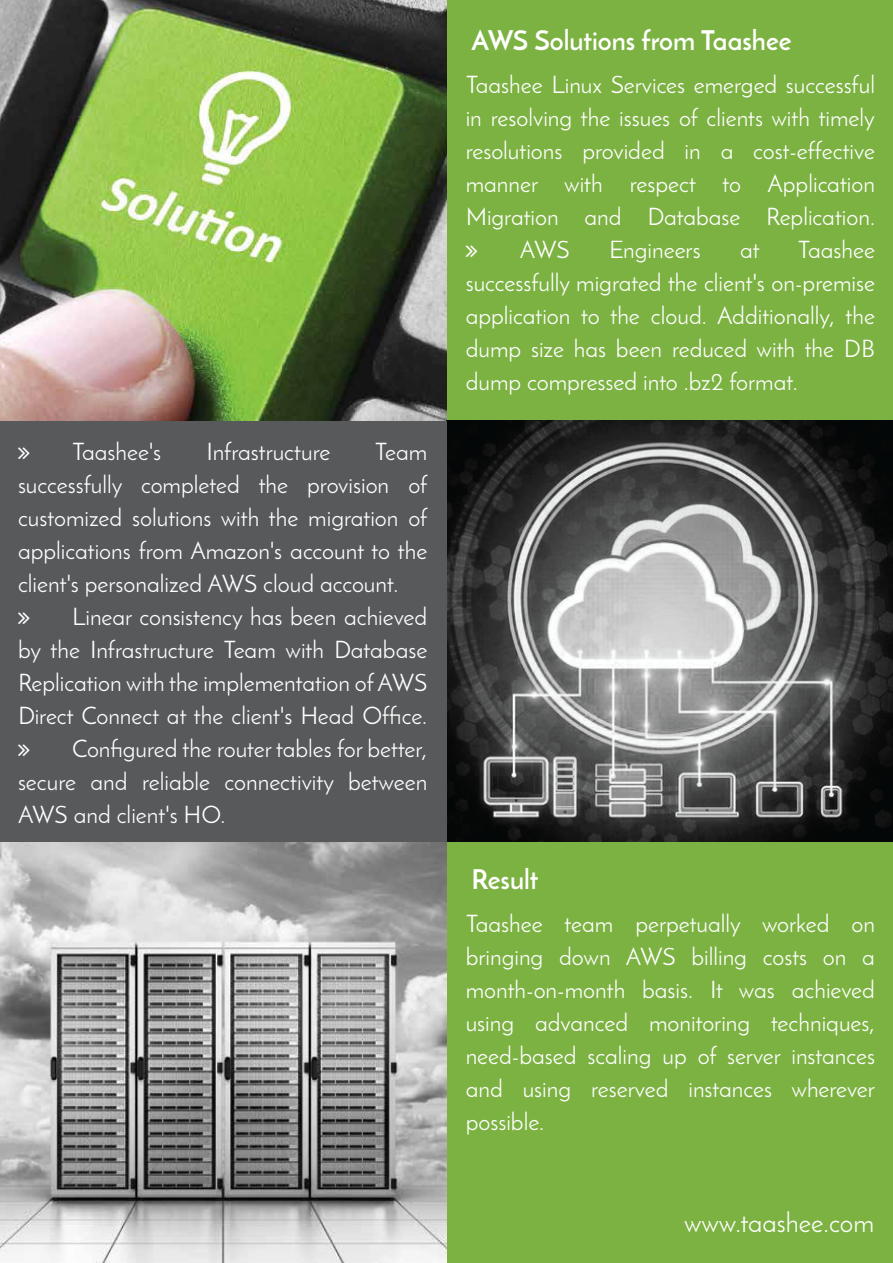
<style>
.page{position:relative;width:893px;height:1263px;background:#fff}
.page>*{position:absolute;margin:0;border:0;box-sizing:border-box;transform-origin:0 0}
.t1{font:700 27px "Josefin Sans";color:#fff}
.t2{font:27px "Josefin Sans";color:#fff}
.t3{font:24px/33px "Josefin Sans";color:#fff;text-align:justify}
</style>
<div class="page">
<div style="left:446px;top:0;width:447px;height:421px;background:#7cb242"></div>
<img style="left:0;top:0;width:446px;height:421px">
<img style="left:446px;top:421px;width:447px;height:421px">
<div style="left:0;top:421px;width:446px;height:421px;background:#58595b"></div>
<div style="left:446px;top:842px;width:447px;height:421px;background:#7cb242"></div>
<img style="left:0;top:842px;width:446px;height:421px">
<p class="t3" style="left:72px;top:435px;width:91px">Taashee's</p>
<p class="t3" style="left:207px;top:435px;width:125px">Infrastructure</p>
<p class="t3" style="left:18px;top:435px;width:411px;text-indent:357px">Team successfully completed the provision of customized solutions with the migration of applications from Amazon's account to the client's personalized AWS cloud account.</p>
<p class="t3" style="left:72px;top:600px;width:357px">Linear consistency has been achieved</p>
<p class="t3" style="left:18px;top:633px;width:411px">by the Infrastructure Team with Database</p>
<p class="t3" style="left:18px;top:666px;width:411px">Replication with the implementation of AWS</p>
<p class="t3" style="left:18px;top:699px;width:411px">Direct Connect at the client's Head Office.</p>
<p class="t3" style="left:72px;top:732px;width:357px">Configured the router tables for better,</p>
<p class="t3" style="left:18px;top:765px;width:411px">secure and reliable connectivity between</p>
<p class="t3" style="left:18px;top:798px;width:209px">AWS and client's HO.</p>
<p class="t1" style="left:472px;top:24px;width:322px">AWS Solutions from Taashee</p>
<p class="t3" style="left:466px;top:68px;width:411px">Taashee Linux Services emerged successful</p>
<p class="t3" style="left:466px;top:101px;width:411px">in resolving the issues of clients with timely</p>
<p class="t3" style="left:466px;top:134px;width:411px">resolutions provided in a cost-effective</p>
<p class="t3" style="left:466px;top:167px;width:411px">manner with respect to Application</p>
<p class="t3" style="left:466px;top:200px;width:411px">Migration and Database Replication.</p>
<p class="t3" style="left:520px;top:233px;width:51px">AWS</p>
<p class="t3" style="left:609px;top:233px;width:93px">Engineers</p>
<p class="t3" style="left:740px;top:233px;width:21px">at</p>
<p class="t3" style="left:466px;top:233px;width:411px;text-indent:332px">Taashee successfully migrated the client's on-premise application to the cloud. Additionally, the dump size has been reduced with the DB dump compressed into .bz2 format.</p>
<p class="t1" style="left:472px;top:863px;width:68px">Result</p>
<p class="t3" style="left:466px;top:907px;width:411px">Taashee team perpetually worked on bringing down AWS billing costs on a month-on-month basis. It was achieved using advanced monitoring techniques, need-based scaling up of server instances and using reserved instances wherever possible.</p>
<p class="t2" style="left:684px;top:1206px;width:192px">www.taashee.com</p>
</div>
